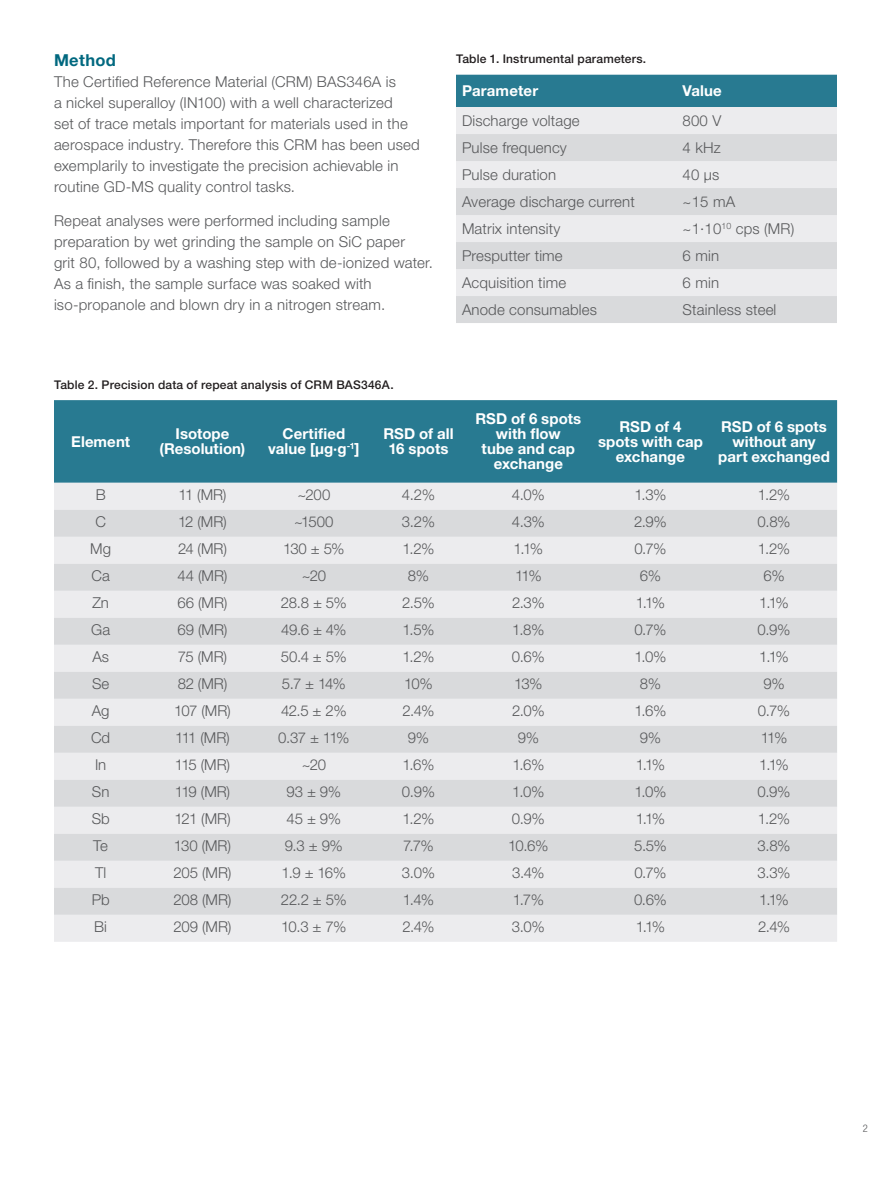
<style>
.page{position:relative;width:891px;height:1188px;background:#fff}
.page>*{position:absolute;margin:0;border:0;box-sizing:border-box;transform-origin:0 0}
.t1{font:700 16.5px "Helvetica Neue LT Std";letter-spacing:.015em;color:#00687f}
.t2{font:300 15px/21px "Helvetica Neue LT Std";letter-spacing:.01em;color:#57585a}
.t3{font:700 15px/15px "Helvetica Neue LT Std";letter-spacing:.005em;color:#fff;text-align:center}
.t4{font:500 12px "Helvetica Neue LT Std";letter-spacing:.015em;color:#231f20}
.t5{font:300 condensed 10.5px "Helvetica Neue LT Std";color:#57585a}
</style>
<div class="page">
<div style="left:456px;top:75px;width:381px;height:32px;background:#287a91"></div>
<div style="left:456px;top:107px;width:381px;height:27px;background:#ececee"></div>
<svg style="left:456px;top:134px;width:381px;height:189px;background:#e1e1e3"></svg>
<div style="left:54px;top:400px;width:783px;height:83px;background:#287a91"></div>
<div style="left:54px;top:483px;width:783px;height:459px;background:#ececee"></div>
<svg style="left:54px;top:510px;width:783px;height:405px;background:#e1e2e4"></svg>
<p class="t1" style="left:54px;top:50px;width:63px">Method</p>
<p class="t2" style="left:54px;top:71px;width:367px">The Certified Reference Material (CRM) BAS346A is<br>a nickel superalloy (IN100) with a well characterized<br>set of trace metals important for materials used in the aerospace industry. Therefore this CRM has been used exemplarily to investigate the precision achievable in routine GD-MS quality control tasks.</p>
<p class="t2" style="left:54px;top:210px;width:381px">Repeat analyses were performed including sample preparation by wet grinding the sample on SiC paper<br>grit 80, followed by a washing step with de-ionized water.<br>As a finish, the sample surface was soaked with iso-propanole and blown dry in a nitrogen stream.</p>
<p class="t4" style="left:456px;top:51px;width:192px">Table 1. Instrumental parameters.</p>
<p class="t3" style="left:462px;top:83px;width:78px">Parameter</p>
<p class="t3" style="left:683px;top:83px;width:41px">Value</p>
<p class="t2" style="left:462px;top:110px;width:119px">Discharge voltage</p>
<p class="t2" style="left:683px;top:110px;width:40px">800 V</p>
<p class="t2" style="left:462px;top:137px;width:106px">Pulse frequency</p>
<p class="t2" style="left:683px;top:137px;width:40px">4 kHz</p>
<p class="t2" style="left:462px;top:164px;width:96px">Pulse duration</p>
<p class="t2" style="left:683px;top:164px;width:38px">40 µs</p>
<p class="t2" style="left:462px;top:191px;width:174px">Average discharge current</p>
<p class="t2" style="left:683px;top:191px;width:54px">~15 mA</p>
<p class="t2" style="left:462px;top:218px;width:100px">Matrix intensity</p>
<p class="t2" style="left:683px;top:218px;width:113px">~1·10<sup>10</sup> cps (MR)</p>
<p class="t2" style="left:462px;top:245px;width:102px">Presputter time</p>
<p class="t2" style="left:683px;top:245px;width:38px">6 min</p>
<p class="t2" style="left:462px;top:272px;width:106px">Acquisition time</p>
<p class="t2" style="left:683px;top:272px;width:38px">6 min</p>
<p class="t2" style="left:462px;top:299px;width:136px">Anode consumables</p>
<p class="t2" style="left:683px;top:299px;width:95px">Stainless steel</p>
<p class="t4" style="left:54px;top:378px;width:341px">Table 2. Precision data of repeat analysis of CRM BAS346A.</p>
<p class="t3" style="left:71px;top:434px;width:61px">Element</p>
<p class="t3" style="left:160px;top:426px;width:87px">Isotope (Resolution)</p>
<p class="t3" style="left:268px;top:426px;width:93px">Certified value [µg·g<sup>-1</sup>]</p>
<p class="t3" style="left:383px;top:426px;width:72px">RSD of all<br>16 spots</p>
<p class="t3" style="left:475px;top:411px;width:107px">RSD of 6 spots with flow<br>tube and cap exchange</p>
<p class="t3" style="left:598px;top:419px;width:106px">RSD of 4 spots with cap exchange</p>
<p class="t3" style="left:718px;top:419px;width:113px">RSD of 6 spots without any part exchanged</p>
<p class="t2" style="left:96px;top:483px;width:12px">B</p>
<p class="t2" style="left:178px;top:483px;width:50px">11 (MR)</p>
<p class="t2" style="left:297px;top:483px;width:34px">~200</p>
<p class="t2" style="left:402px;top:483px;width:35px">4.2%</p>
<p class="t2" style="left:512px;top:483px;width:34px">4.0%</p>
<p class="t2" style="left:634px;top:483px;width:34px">1.3%</p>
<p class="t2" style="left:758px;top:483px;width:34px">1.2%</p>
<p class="t2" style="left:95px;top:510px;width:12px">C</p>
<p class="t2" style="left:178px;top:510px;width:50px">12 (MR)</p>
<p class="t2" style="left:294px;top:510px;width:41px">~1500</p>
<p class="t2" style="left:402px;top:510px;width:35px">3.2%</p>
<p class="t2" style="left:512px;top:510px;width:34px">4.3%</p>
<p class="t2" style="left:634px;top:510px;width:34px">2.9%</p>
<p class="t2" style="left:758px;top:510px;width:35px">0.8%</p>
<p class="t2" style="left:90px;top:537px;width:22px">Mg</p>
<p class="t2" style="left:178px;top:537px;width:50px">24 (MR)</p>
<p class="t2" style="left:283px;top:537px;width:63px">130 ± 5%</p>
<p class="t2" style="left:402px;top:537px;width:34px">1.2%</p>
<p class="t2" style="left:514px;top:537px;width:31px">1.1%</p>
<p class="t2" style="left:634px;top:537px;width:34px">0.7%</p>
<p class="t2" style="left:758px;top:537px;width:34px">1.2%</p>
<p class="t2" style="left:92px;top:564px;width:20px">Ca</p>
<p class="t2" style="left:178px;top:564px;width:51px">44 (MR)</p>
<p class="t2" style="left:302px;top:564px;width:26px">~20</p>
<p class="t2" style="left:408px;top:564px;width:23px">8%</p>
<p class="t2" style="left:515px;top:564px;width:28px">11%</p>
<p class="t2" style="left:640px;top:564px;width:23px">6%</p>
<p class="t2" style="left:763px;top:564px;width:23px">6%</p>
<p class="t2" style="left:92px;top:591px;width:18px">Zn</p>
<p class="t2" style="left:178px;top:591px;width:51px">66 (MR)</p>
<p class="t2" style="left:281px;top:591px;width:67px">28.8 ± 5%</p>
<p class="t2" style="left:402px;top:591px;width:34px">2.5%</p>
<p class="t2" style="left:512px;top:591px;width:34px">2.3%</p>
<p class="t2" style="left:636px;top:591px;width:31px">1.1%</p>
<p class="t2" style="left:759px;top:591px;width:31px">1.1%</p>
<p class="t2" style="left:91px;top:618px;width:20px">Ga</p>
<p class="t2" style="left:178px;top:618px;width:51px">69 (MR)</p>
<p class="t2" style="left:281px;top:618px;width:67px">49.6 ± 4%</p>
<p class="t2" style="left:403px;top:618px;width:33px">1.5%</p>
<p class="t2" style="left:512px;top:618px;width:34px">1.8%</p>
<p class="t2" style="left:634px;top:618px;width:34px">0.7%</p>
<p class="t2" style="left:758px;top:618px;width:35px">0.9%</p>
<p class="t2" style="left:92px;top:645px;width:18px">As</p>
<p class="t2" style="left:178px;top:645px;width:51px">75 (MR)</p>
<p class="t2" style="left:281px;top:645px;width:67px">50.4 ± 5%</p>
<p class="t2" style="left:402px;top:645px;width:34px">1.2%</p>
<p class="t2" style="left:512px;top:645px;width:34px">0.6%</p>
<p class="t2" style="left:634px;top:645px;width:34px">1.0%</p>
<p class="t2" style="left:759px;top:645px;width:31px">1.1%</p>
<p class="t2" style="left:92px;top:672px;width:19px">Se</p>
<p class="t2" style="left:178px;top:672px;width:51px">82 (MR)</p>
<p class="t2" style="left:282px;top:672px;width:65px">5.7 ± 14%</p>
<p class="t2" style="left:404px;top:672px;width:30px">10%</p>
<p class="t2" style="left:514px;top:672px;width:30px">13%</p>
<p class="t2" style="left:640px;top:672px;width:23px">8%</p>
<p class="t2" style="left:763px;top:672px;width:23px">9%</p>
<p class="t2" style="left:92px;top:699px;width:19px">Ag</p>
<p class="t2" style="left:174px;top:699px;width:58px">107 (MR)</p>
<p class="t2" style="left:281px;top:699px;width:67px">42.5 ± 2%</p>
<p class="t2" style="left:403px;top:699px;width:33px">2.4%</p>
<p class="t2" style="left:512px;top:699px;width:34px">2.0%</p>
<p class="t2" style="left:634px;top:699px;width:34px">1.6%</p>
<p class="t2" style="left:758px;top:699px;width:34px">0.7%</p>
<p class="t2" style="left:91px;top:726px;width:21px">Cd</p>
<p class="t2" style="left:175px;top:726px;width:56px">111 (MR)</p>
<p class="t2" style="left:278px;top:726px;width:73px">0.37 ± 11%</p>
<p class="t2" style="left:408px;top:726px;width:23px">9%</p>
<p class="t2" style="left:518px;top:726px;width:23px">9%</p>
<p class="t2" style="left:640px;top:726px;width:23px">9%</p>
<p class="t2" style="left:761px;top:726px;width:28px">11%</p>
<p class="t2" style="left:95px;top:753px;width:13px">In</p>
<p class="t2" style="left:175px;top:753px;width:57px">115 (MR)</p>
<p class="t2" style="left:302px;top:753px;width:26px">~20</p>
<p class="t2" style="left:402px;top:753px;width:34px">1.6%</p>
<p class="t2" style="left:512px;top:753px;width:34px">1.6%</p>
<p class="t2" style="left:636px;top:753px;width:31px">1.1%</p>
<p class="t2" style="left:759px;top:753px;width:31px">1.1%</p>
<p class="t2" style="left:92px;top:780px;width:19px">Sn</p>
<p class="t2" style="left:175px;top:780px;width:57px">119 (MR)</p>
<p class="t2" style="left:287px;top:780px;width:56px">93 ± 9%</p>
<p class="t2" style="left:402px;top:780px;width:35px">0.9%</p>
<p class="t2" style="left:512px;top:780px;width:34px">1.0%</p>
<p class="t2" style="left:634px;top:780px;width:34px">1.0%</p>
<p class="t2" style="left:758px;top:780px;width:35px">0.9%</p>
<p class="t2" style="left:92px;top:807px;width:20px">Sb</p>
<p class="t2" style="left:174px;top:807px;width:58px">121 (MR)</p>
<p class="t2" style="left:287px;top:807px;width:56px">45 ± 9%</p>
<p class="t2" style="left:402px;top:807px;width:34px">1.2%</p>
<p class="t2" style="left:512px;top:807px;width:35px">0.9%</p>
<p class="t2" style="left:636px;top:807px;width:31px">1.1%</p>
<p class="t2" style="left:758px;top:807px;width:34px">1.2%</p>
<p class="t2" style="left:93px;top:834px;width:16px">Te</p>
<p class="t2" style="left:174px;top:834px;width:59px">130 (MR)</p>
<p class="t2" style="left:285px;top:834px;width:60px">9.3 ± 9%</p>
<p class="t2" style="left:403px;top:834px;width:32px">7.7%</p>
<p class="t2" style="left:508px;top:834px;width:42px">10.6%</p>
<p class="t2" style="left:634px;top:834px;width:34px">5.5%</p>
<p class="t2" style="left:758px;top:834px;width:35px">3.8%</p>
<p class="t2" style="left:95px;top:861px;width:13px">Tl</p>
<p class="t2" style="left:174px;top:861px;width:59px">205 (MR)</p>
<p class="t2" style="left:282px;top:861px;width:66px">1.9 ± 16%</p>
<p class="t2" style="left:402px;top:861px;width:35px">3.0%</p>
<p class="t2" style="left:512px;top:861px;width:34px">3.4%</p>
<p class="t2" style="left:634px;top:861px;width:34px">0.7%</p>
<p class="t2" style="left:758px;top:861px;width:35px">3.3%</p>
<p class="t2" style="left:92px;top:888px;width:19px">Pb</p>
<p class="t2" style="left:174px;top:888px;width:59px">208 (MR)</p>
<p class="t2" style="left:281px;top:888px;width:67px">22.2 ± 5%</p>
<p class="t2" style="left:403px;top:888px;width:33px">1.4%</p>
<p class="t2" style="left:513px;top:888px;width:33px">1.7%</p>
<p class="t2" style="left:634px;top:888px;width:34px">0.6%</p>
<p class="t2" style="left:759px;top:888px;width:31px">1.1%</p>
<p class="t2" style="left:94px;top:915px;width:14px">Bi</p>
<p class="t2" style="left:174px;top:915px;width:59px">209 (MR)</p>
<p class="t2" style="left:281px;top:915px;width:67px">10.3 ± 7%</p>
<p class="t2" style="left:403px;top:915px;width:33px">2.4%</p>
<p class="t2" style="left:512px;top:915px;width:35px">3.0%</p>
<p class="t2" style="left:636px;top:915px;width:31px">1.1%</p>
<p class="t2" style="left:758px;top:915px;width:33px">2.4%</p>
<p class="t5" style="left:863px;top:1123px;width:7px">2</p>
</div>
